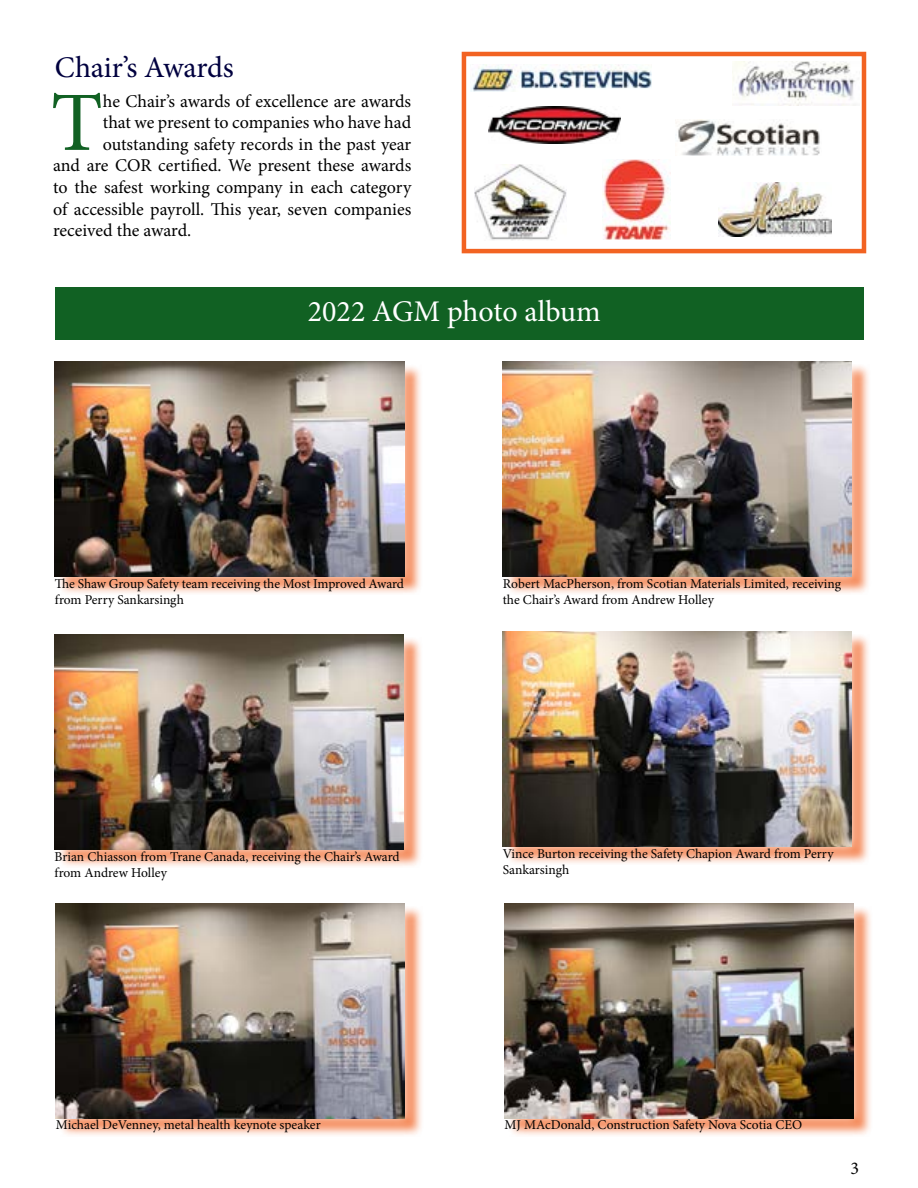
<style>
.page{position:relative;width:918px;height:1188px;background:#fff}
.page>*{position:absolute;margin:0;border:0;box-sizing:border-box;transform-origin:0 0}
.t1{font:84.45px "Minion Pro";color:#116123}
.t2{font:30px "Minion Pro";letter-spacing:-.005em;color:#fff}
.t3{font:30px "Minion Pro";letter-spacing:-.005em;color:#00003f}
.t4{font:18px "Minion Pro";letter-spacing:-.005em;color:#000}
.t5{font:13.5px/16.2px "Minion Pro";color:#000}
</style>
<div class="page">
<div style="left:462px;top:52px;width:404px;height:201px;background:#fff;border:4px solid #f26322"></div>
<img style="left:471px;top:65px;width:181px;height:26px">
<img style="left:732px;top:61px;width:124px;height:45px">
<img style="left:718px;top:183px;width:113px;height:54px">
<img style="left:489px;top:106px;width:132px;height:38px">
<img style="left:676px;top:120px;width:144px;height:36px">
<img style="left:474px;top:165px;width:93px;height:75px">
<img style="left:602px;top:159px;width:69px;height:80px">
<div style="left:57px;top:364px;width:366px;height:231px;background:#f26322;opacity:.75"></div>
<div style="left:45px;top:352px;width:369px;height:234px;background:#fff;opacity:.75"></div>
<img style="left:55px;top:362px;width:349px;height:215px">
<div style="left:56px;top:288px;width:808px;height:52px;background:#116123"></div>
<div style="left:505px;top:364px;width:366px;height:231px;background:#f26322;opacity:.75"></div>
<div style="left:493px;top:352px;width:369px;height:234px;background:#fff;opacity:.75"></div>
<img style="left:503px;top:361px;width:349px;height:215px">
<div style="left:57px;top:637px;width:366px;height:231px;background:#f26322;opacity:.75"></div>
<div style="left:45px;top:625px;width:369px;height:234px;background:#fff;opacity:.75"></div>
<img style="left:55px;top:634px;width:349px;height:215px">
<div style="left:505px;top:634px;width:366px;height:231px;background:#f26322;opacity:.75"></div>
<div style="left:493px;top:622px;width:369px;height:234px;background:#fff;opacity:.75"></div>
<img style="left:503px;top:631px;width:349px;height:215px">
<div style="left:58px;top:906px;width:366px;height:231px;background:#f26322;opacity:.75"></div>
<div style="left:46px;top:893px;width:369px;height:234px;background:#fff;opacity:.75"></div>
<img style="left:56px;top:903px;width:349px;height:215px">
<div style="left:507px;top:906px;width:366px;height:231px;background:#f26322;opacity:.75"></div>
<div style="left:495px;top:893px;width:369px;height:234px;background:#fff;opacity:.75"></div>
<img style="left:505px;top:903px;width:349px;height:215px">
<h2 class="t3" style="left:55px;top:47px;width:181px">Chair’s Awards</h2>
<h1 class="t1" style="left:51px;top:66px;width:54px">T</h1>
<h3 class="t4" style="left:103px;top:89px;width:310px">he Chair’s awards of excellence are awards</h3>
<h3 class="t4" style="left:103px;top:110px;width:310px">that we present to companies who have had</h3>
<h3 class="t4" style="left:103px;top:132px;width:310px">outstanding safety records in the past year</h3>
<h3 class="t4" style="left:53px;top:154px;width:360px">and are COR certified. We present these awards</h3>
<h3 class="t4" style="left:53px;top:175px;width:360px">to the safest working company in each category</h3>
<h3 class="t4" style="left:53px;top:197px;width:360px">of accessible payroll. This year, seven companies</h3>
<h3 class="t4" style="left:53px;top:218px;width:140px">received the award.</h3>
<h2 class="t2" style="left:308px;top:291px;width:294px">2022 AGM photo album</h2>
<p class="t5" style="left:55px;top:576px;width:351px">The Shaw Group Safety team receiving the Most Improved Award from Perry Sankarsingh</p>
<p class="t5" style="left:503px;top:575px;width:340px">Robert MacPherson, from Scotian Materials Limited, receiving the Chair’s Award from Andrew Holley</p>
<p class="t5" style="left:55px;top:848px;width:347px">Brian Chiasson from Trane Canada, receiving the Chair’s Award from Andrew Holley</p>
<p class="t5" style="left:503px;top:845px;width:332px">Vince Burton receiving the Safety Chapion Award from Perry<br>Sankarsingh</p>
<p class="t5" style="left:56px;top:1117px;width:266px">Michael DeVenney, metal health keynote speaker</p>
<p class="t5" style="left:505px;top:1117px;width:299px">MJ MAcDonald, Construction Safety Nova Scotia CEO</p>
<h3 class="t4" style="left:850px;top:1156px;width:10px">3</h3>
</div>
